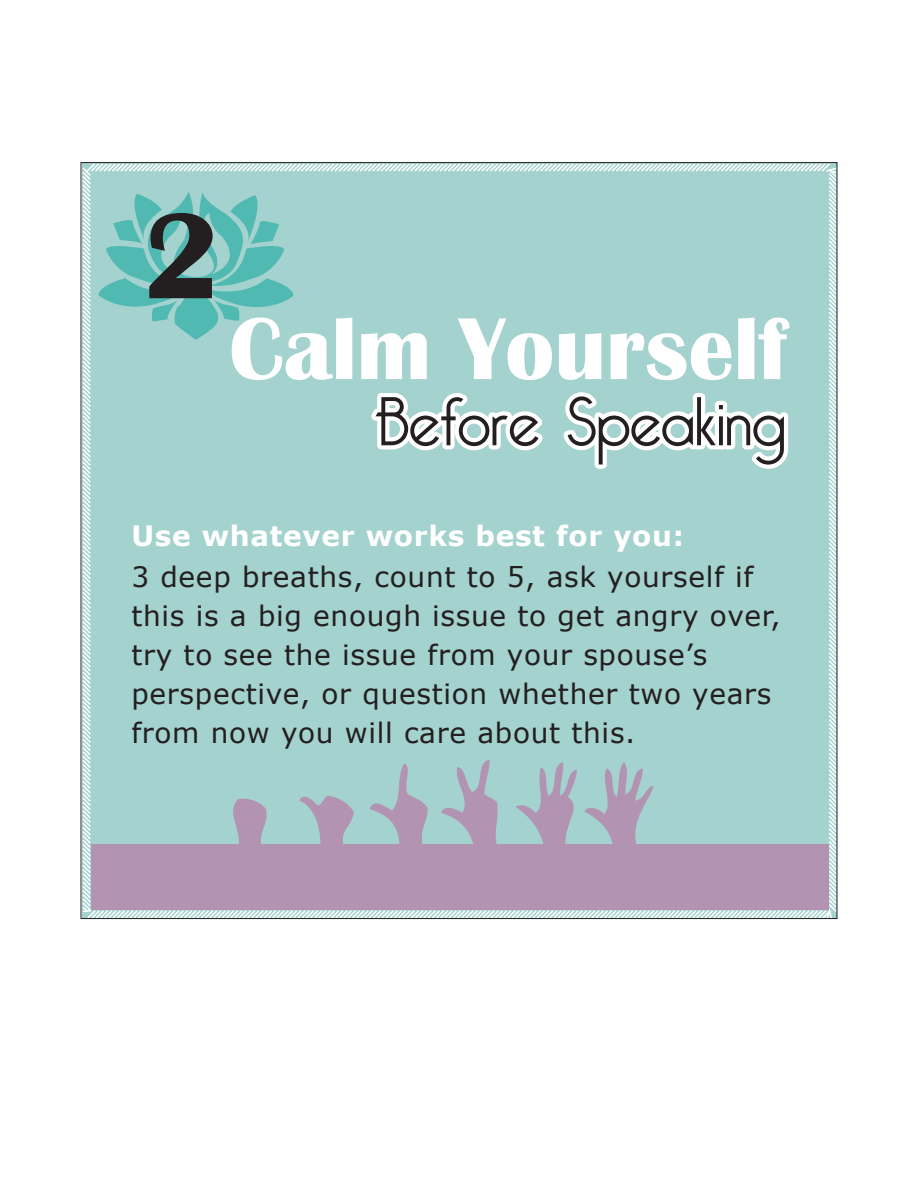
<style>
.page{position:relative;width:918px;height:1188px;background:#fff}
.page>*{position:absolute;margin:0;border:0;box-sizing:border-box;transform-origin:0 0}
.t1{font:700 126px "Britannic";color:#231f20}
.t2{font:700 91.05px "Britannic";color:#fff}
.t3{font:300 67.2px "Bellerose";color:#231f20}
.t4{font:28.05px/39.2px "Verdana";letter-spacing:.025em;color:#231f20}
.t5{font:700 28.05px "Verdana";letter-spacing:.025em;color:#fff}
</style>
<div class="page">
<div style="left:83px;top:164px;width:752px;height:753px;background:#a4d2ce"></div>
<div style="left:91px;top:845px;width:738px;height:65px;background:#b393b2"></div>
<svg style="left:98px;top:192px;width:196px;height:148px;background:#7fc7c1"></svg>
<svg style="left:361px;top:386px;width:189px;height:70px"></svg>
<svg style="left:557px;top:386px;width:237px;height:87px"></svg>
<svg style="left:215px;top:760px;width:442px;height:85px;background:#a8bec5"></svg>
<h1 class="t1" style="left:143px;top:185px;width:78px">2</h1>
<h2 class="t2" style="left:229px;top:298px;width:560px">Calm Yourself</h2>
<h3 class="t3" style="left:374px;top:383px;width:413px">Before Speaking</h3>
<p class="t5" style="left:131px;top:516px;width:554px">Use whatever works best for you:</p>
<p class="t4" style="left:131px;top:557px;width:651px">3 deep breaths, count to 5, ask yourself if this is a big enough issue to get angry over, try to see the issue from your spouse’s perspective, or question whether two years from now you will care about this.</p>
</div>
